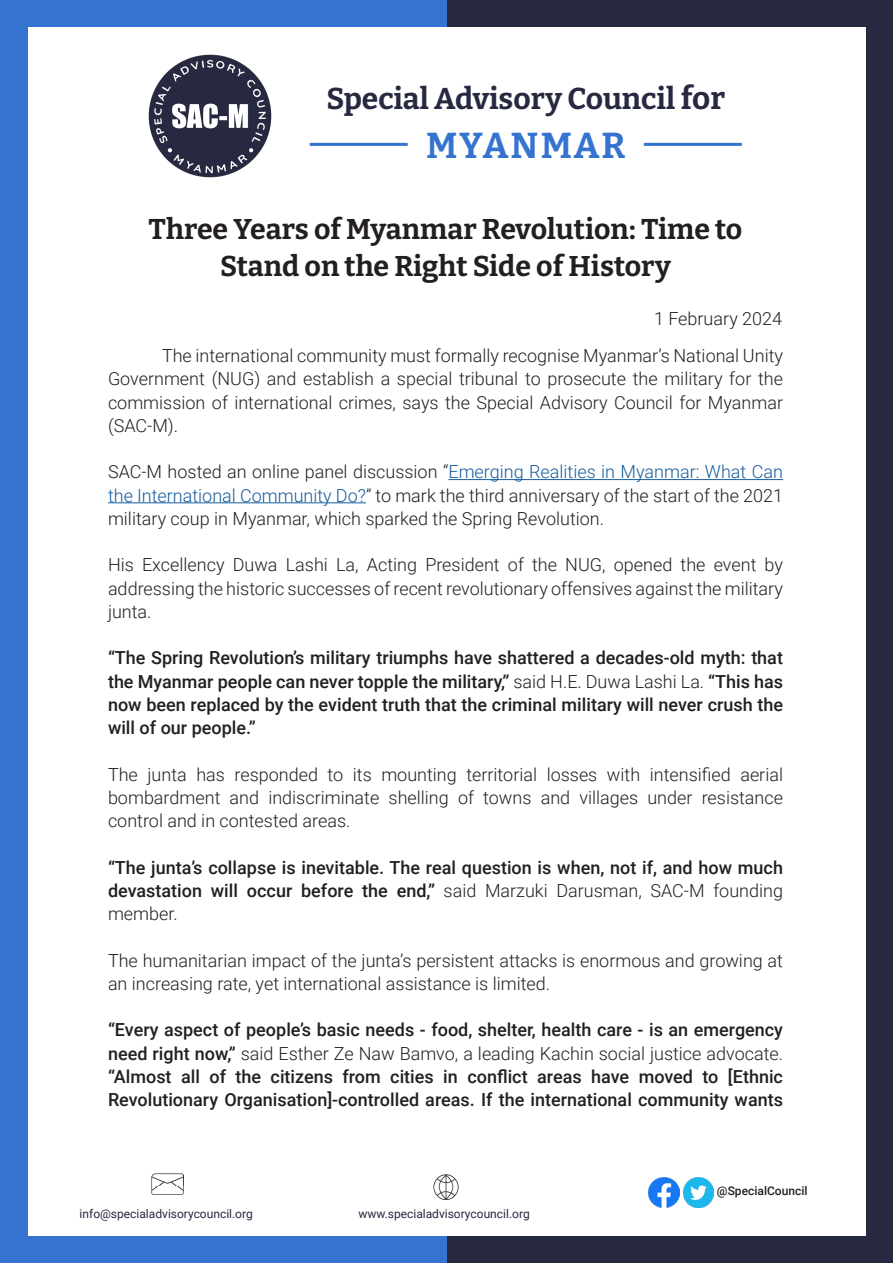
<style>
.page{position:relative;width:893px;height:1263px;background:#fff}
.page>*{position:absolute;margin:0;border:0;box-sizing:border-box;transform-origin:0 0}
.t1{font:700 36px "Bitter";letter-spacing:.05em;color:#3473d0}
.t2{font:700 30px "Bitter";color:#262940}
.t3{font:700 28.5px/37.5px "Bitter";color:#231f20;text-align:center}
.t4{font:300 18px/23.2px "Roboto";color:#231f20;text-align:justify}
.t5{font:500 18px/23.2px "Roboto";color:#231f20;text-align:justify}
.t6{font:12px "Roboto";color:#262940}
.t7{font:500 12px "Roboto";color:#231f20}
.s1{font-size:31.5px}
.s2{color:#175d9e}
.s3{font-weight:300}
</style>
<div class="page">
<hr style="left:0;top:0;width:1px;height:1263px;background:#262940">
<div style="left:1px;top:0;width:446px;height:27px;background:#3473d0"></div>
<div style="left:447px;top:0;width:446px;height:27px;background:#262940"></div>
<div style="left:1px;top:0;width:27px;height:1263px;background:#3473d0"></div>
<div style="left:1px;top:1236px;width:446px;height:27px;background:#3473d0"></div>
<div style="left:447px;top:1236px;width:446px;height:27px;background:#262940"></div>
<div style="left:867px;top:0;width:26px;height:1263px;background:#262940"></div>
<img style="left:433px;top:1174px;width:26px;height:25px">
<img style="left:151px;top:1174px;width:33px;height:20px">
<img style="left:649px;top:1177px;width:30px;height:30px">
<img style="left:683px;top:1177px;width:30px;height:30px">
<img style="left:148px;top:54px;width:124px;height:124px">
<hr style="left:310px;top:143px;width:98px;height:3px;background:#3473d0">
<hr style="left:644px;top:143px;width:98px;height:3px;background:#3473d0">
<hr style="left:448px;top:479px;width:335px;height:1px;background:#175d9e">
<hr style="left:108px;top:502px;width:258px;height:1px;background:#175d9e">
<h2 class="t2" style="left:326px;top:79px;width:400px">Special Advisory Council <span class="s1">for</span></h2>
<h1 class="t1" style="left:426px;top:122px;width:201px">MYANMAR</h1>
<p class="t3" style="left:149px;top:209px;width:595px">Three Years of Myanmar Revolution: Time to<br>Stand on the Right Side of History</p>
<p class="t4" style="left:654px;top:306px;width:130px">1 February 2024</p>
<p class="t4" style="left:108px;top:343px;width:676px;text-indent:54px">The international community must formally recognise Myanmar’s National Unity Government (NUG) and establish a special tribunal to prosecute the military for the commission of international crimes, says the Special Advisory Council for Myanmar (SAC-M).</p>
<p class="t4" style="left:108px;top:460px;width:677px">SAC-M hosted an online panel discussion “<span class="s2">Emerging Realities in Myanmar: What Can the International Community Do?</span>” to mark the third anniversary of the start of the 2021 military coup in Myanmar, which sparked the Spring Revolution.</p>
<p class="t4" style="left:108px;top:553px;width:677px">His Excellency Duwa Lashi La, Acting President of the NUG, opened the event by addressing the historic successes of recent revolutionary offensives against the military junta.</p>
<p class="t5" style="left:108px;top:646px;width:677px">“The Spring Revolution’s military triumphs have shattered a decades-old myth: that the Myanmar people can never topple the military,” <span class="s3">said H.E. Duwa Lashi La.</span> “This has now been replaced by the evident truth that the criminal military will never crush the will of our people.”</p>
<p class="t4" style="left:108px;top:762px;width:677px">The junta has responded to its mounting territorial losses with intensified aerial bombardment and indiscriminate shelling of towns and villages under resistance control and in contested areas.</p>
<p class="t5" style="left:108px;top:855px;width:676px">“The junta’s collapse is inevitable. The real question is when, not if, and how much devastation will occur before the end,” <span class="s3">said Marzuki Darusman, SAC-M founding member.</span></p>
<p class="t4" style="left:108px;top:948px;width:676px">The humanitarian impact of the junta’s persistent attacks is enormous and growing at an increasing rate, yet international assistance is limited.</p>
<p class="t5" style="left:108px;top:1018px;width:677px">“Every aspect of people’s basic needs - food, shelter, health care - is an emergency need right now,” <span class="s3">said Esther Ze Naw Bamvo, a leading Kachin social justice advocate. </span>“Almost all of the citizens from cities in conflict areas have moved to [Ethnic Revolutionary Organisation]-controlled areas. If the international community wants</p>
<p class="t6" style="left:80px;top:1205px;width:175px">info@specialadvisorycouncil.org</p>
<p class="t6" style="left:358px;top:1205px;width:173px">www.specialadvisorycouncil.org</p>
<p class="t7" style="left:717px;top:1182px;width:92px">@SpecialCouncil</p>
</div>
